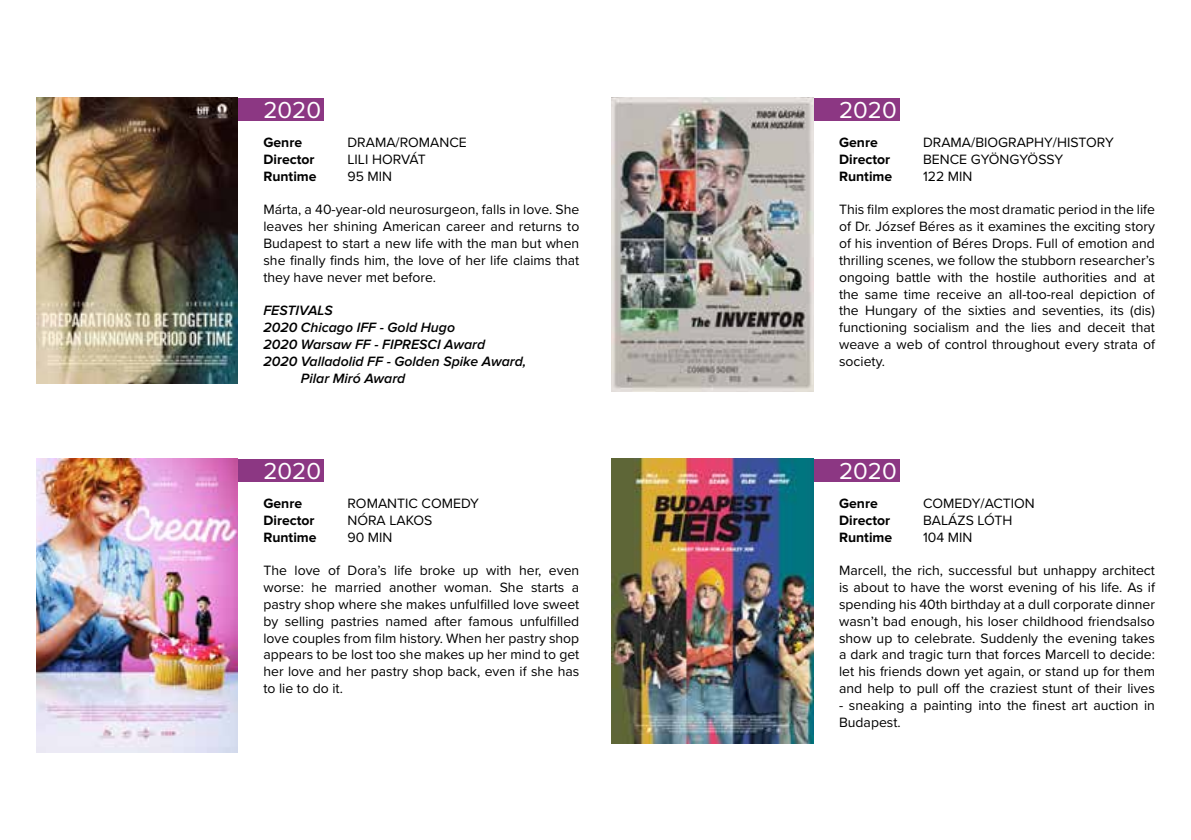
<style>
.page{position:relative;width:1191px;height:840px;background:#fff}
.page>*{position:absolute;margin:0;border:0;box-sizing:border-box;transform-origin:0 0}
.t1{font:24px "Proxima Nova";color:#fff}
.t2{font:14px/16.8px "Proxima Nova";color:#000;text-align:justify}
.t3{font:italic 600 14px "Proxima Nova";color:#000}
.t4{font:700 14px "Proxima Nova";color:#000}
</style>
<div class="page">
<div style="left:238px;top:98px;width:86px;height:22px;background:#8c3783"></div>
<div style="left:813px;top:98px;width:86px;height:22px;background:#8c3783"></div>
<div style="left:238px;top:458px;width:86px;height:23px;background:#8c3783"></div>
<div style="left:813px;top:458px;width:86px;height:23px;background:#8c3783"></div>
<img style="left:36px;top:98px;width:202px;height:285px">
<img style="left:612px;top:98px;width:201px;height:294px">
<img style="left:36px;top:458px;width:202px;height:294px">
<img style="left:612px;top:458px;width:201px;height:285px">
<h1 class="t1" style="left:263px;top:92px;width:59px">2020</h1>
<p class="t4" style="left:263px;top:136px;width:40px">Genre</p>
<p class="t2" style="left:347px;top:133px;width:121px">DRAMA/ROMANCE</p>
<p class="t4" style="left:263px;top:153px;width:53px">Director</p>
<p class="t2" style="left:347px;top:150px;width:80px">LILI HORVÁT</p>
<p class="t4" style="left:263px;top:170px;width:55px">Runtime</p>
<p class="t2" style="left:347px;top:167px;width:46px">95 MIN</p>
<p class="t2" style="left:263px;top:200px;width:317px">Márta, a 40-year-old neurosurgeon, falls in love. She leaves her shining American career and returns to Budapest to start a new life with the man but when she finally finds him, the love of her life claims that they have never met before.</p>
<p class="t3" style="left:263px;top:304px;width:71px">FESTIVALS</p>
<p class="t3" style="left:263px;top:321px;width:193px">2020 Chicago IFF - Gold Hugo</p>
<p class="t3" style="left:263px;top:338px;width:223px">2020 Warsaw FF - FIPRESCI Award</p>
<p class="t3" style="left:263px;top:354px;width:264px">2020 Valladolid FF - Golden Spike Award,</p>
<p class="t3" style="left:301px;top:371px;width:106px">Pilar Miró Award</p>
<h1 class="t1" style="left:263px;top:453px;width:59px">2020</h1>
<p class="t4" style="left:263px;top:496px;width:40px">Genre</p>
<p class="t2" style="left:347px;top:494px;width:133px">ROMANTIC COMEDY</p>
<p class="t4" style="left:263px;top:513px;width:53px">Director</p>
<p class="t2" style="left:347px;top:511px;width:86px">NÓRA LAKOS</p>
<p class="t4" style="left:263px;top:530px;width:55px">Runtime</p>
<p class="t2" style="left:347px;top:527px;width:47px">90 MIN</p>
<p class="t2" style="left:263px;top:561px;width:317px">The love of Dora’s life broke up with her, even worse: he married another woman. She starts a pastry shop where she makes unfulfilled love sweet by selling pastries named after famous unfulfilled love couples from film history. When her pastry shop appears to be lost too she makes up her mind to get her love and her pastry shop back, even if she has to lie to do it.</p>
<h1 class="t1" style="left:839px;top:92px;width:59px">2020</h1>
<p class="t4" style="left:839px;top:136px;width:40px">Genre</p>
<p class="t2" style="left:923px;top:133px;width:192px">DRAMA/BIOGRAPHY/HISTORY</p>
<p class="t4" style="left:839px;top:153px;width:53px">Director</p>
<p class="t2" style="left:923px;top:150px;width:142px">BENCE GYÖNGYÖSSY</p>
<p class="t4" style="left:839px;top:170px;width:55px">Runtime</p>
<p class="t2" style="left:923px;top:167px;width:51px">122 MIN</p>
<p class="t2" style="left:839px;top:200px;width:317px">This film explores the most dramatic period in the life of Dr. József Béres as it examines the exciting story of his invention of Béres Drops. Full of emotion and thrilling scenes, we follow the stubborn researcher’s ongoing battle with the hostile authorities and at the same time receive an all-too-real depiction of the Hungary of the sixties and seventies, its (dis) functioning socialism and the lies and deceit that weave a web of control throughout every strata of society.</p>
<h1 class="t1" style="left:839px;top:453px;width:59px">2020</h1>
<p class="t4" style="left:839px;top:496px;width:40px">Genre</p>
<p class="t2" style="left:923px;top:494px;width:113px">COMEDY/ACTION</p>
<p class="t4" style="left:839px;top:513px;width:53px">Director</p>
<p class="t2" style="left:923px;top:511px;width:91px">BALÁZS LÓTH</p>
<p class="t4" style="left:839px;top:530px;width:55px">Runtime</p>
<p class="t2" style="left:923px;top:527px;width:51px">104 MIN</p>
<p class="t2" style="left:839px;top:561px;width:317px">Marcell, the rich, successful but unhappy architect is about to have the worst evening of his life. As if spending his 40th birthday at a dull corporate dinner wasn’t bad enough, his loser childhood friendsalso show up to celebrate. Suddenly the evening takes a dark and tragic turn that forces Marcell to decide: let his friends down yet again, or stand up for them and help to pull off the craziest stunt of their lives</p>
<p class="t2" style="left:839px;top:695px;width:317px">- sneaking a painting into the finest art auction in<br>Budapest.</p>
</div>
